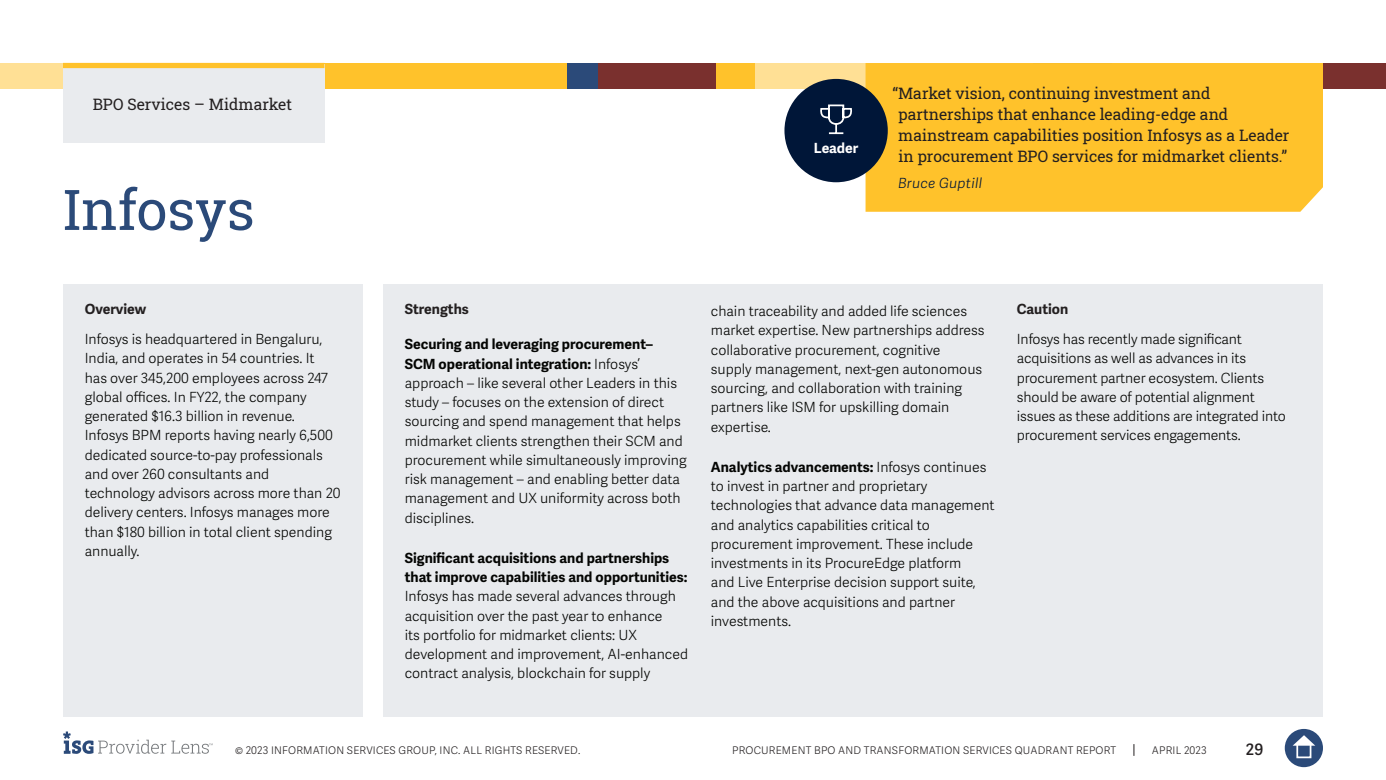
<style>
.page{position:relative;width:1386px;height:780px;background:#fff}
.page>*{position:absolute;margin:0;border:0;box-sizing:border-box;transform-origin:0 0}
.t1{font:56px "Roboto Slab";letter-spacing:-.01em;color:#2b4a79}
.Section_Label_Yellow{font:15.75px/21px "Roboto Slab ISG P Regular";color:#231f20}
.t2{font:600 15.75px "Adelle Sans";color:#231f20}
.t3{font:300 14px/19.2px "Adelle Sans";color:#040503}
.t4{font:700 14px "Adelle Sans";color:#231f20}
.t5{font:italic 300 14px "Adelle Sans";letter-spacing:.02em;color:#001638}
.t6{font:700 14px "Adelle Sans";letter-spacing:-.01em;color:#fff}
.t7{font:300 10.5px "Adelle Sans";letter-spacing:.02em;color:#231f20}
.s1{font-weight:700}
</style>
<div class="page">
<svg style="left:1133px;top:744px;width:1px;height:12px"></svg>
<div style="left:1285px;top:729px;width:38px;height:38px;background:#2b4a79;border-radius:50%"></div>
<svg style="left:1293px;top:735px;width:22px;height:10px"></svg>
<div style="left:1296px;top:743px;width:15px;height:15px;border:2px solid #fff"></div>
<svg style="left:63px;top:731px;width:150px;height:23px"></svg>
<div style="left:0;top:63px;width:158px;height:26px;background:#ffe095"></div>
<div style="left:158px;top:63px;width:409px;height:26px;background:#ffc22b"></div>
<div style="left:850px;top:63px;width:184px;height:26px;background:#ffe095"></div>
<div style="left:1323px;top:63px;width:63px;height:26px;background:#7a302e"></div>
<div style="left:754px;top:63px;width:98px;height:26px;background:#ffe095"></div>
<div style="left:598px;top:63px;width:157px;height:26px;background:#ffc22b"></div>
<div style="left:598px;top:63px;width:118px;height:26px;background:#7a302e"></div>
<div style="left:567px;top:63px;width:31px;height:26px;background:#2b4a79"></div>
<div style="left:866px;top:63px;width:457px;height:149px;background:#ffc22b"></div>
<div style="left:784px;top:79px;width:104px;height:103px;background:#001638;border-radius:50%"></div>
<svg style="left:820px;top:104px;width:32px;height:31px"></svg>
<div style="left:384px;top:284px;width:939px;height:433px;background:#e9ebee"></div>
<div style="left:64px;top:284px;width:299px;height:433px;background:#e9ebee"></div>
<div style="left:63px;top:64px;width:261px;height:78px;background:#e9ebee"></div>
<div style="left:63px;top:63px;width:261px;height:5px;background:#ffc22b"></div>
<p class="Section_Label_Yellow" style="left:93px;top:93px;width:201px">BPO Services – Midmarket</p>
<p class="t1" style="left:63px;top:171px;width:193px">Infosys</p>
<p class="t4" style="left:85px;top:301px;width:63px">Overview</p>
<p class="t3" style="left:85px;top:330px;width:257px">Infosys is headquartered in Bengaluru, India, and operates in 54 countries. It<br>has over 345,200 employees across 247 global offices. In FY22, the company generated $16.3 billion in revenue.<br>Infosys BPM reports having nearly 6,500 dedicated source-to-pay professionals and over 260 consultants and technology advisors across more than 20 delivery centers. Infosys manages more than $180 billion in total client spending annually.</p>
<p class="t6" style="left:814px;top:139px;width:46px">Leader</p>
<p class="Section_Label_Yellow" style="left:898px;top:82px;width:393px;text-indent:-6px">“Market vision, continuing investment and partnerships that enhance leading-edge and mainstream capabilities position Infosys as a Leader in procurement BPO services for midmarket clients.”</p>
<p class="t5" style="left:898px;top:175px;width:85px">Bruce Guptill</p>
<p class="t4" style="left:405px;top:301px;width:66px">Strengths</p>
<p class="t3" style="left:405px;top:335px;width:283px"><span class="s1">Securing and leveraging procurement– SCM operational integration:</span> Infosys’ approach – like several other Leaders in this study – focuses on the extension of direct sourcing and spend management that helps midmarket clients strengthen their SCM and procurement while simultaneously improving risk management – and enabling better data management and UX uniformity across both disciplines.</p>
<p class="t3" style="left:405px;top:548px;width:285px"><span class="s1">Significant acquisitions and partnerships that improve capabilities and opportunities:<br></span>Infosys has made several advances through acquisition over the past year to enhance<br>its portfolio for midmarket clients: UX development and improvement, AI-enhanced contract analysis, blockchain for supply</p>
<p class="t3" style="left:711px;top:302px;width:275px">chain traceability and added life sciences market expertise. New partnerships address collaborative procurement, cognitive supply management, next-gen autonomous sourcing, and collaboration with training partners like ISM for upskilling domain expertise.</p>
<p class="t3" style="left:711px;top:457px;width:285px"><span class="s1">Analytics advancements:</span> Infosys continues to invest in partner and proprietary technologies that advance data management and analytics capabilities critical to procurement improvement. These include investments in its ProcureEdge platform<br>and Live Enterprise decision support suite, and the above acquisitions and partner investments.</p>
<p class="t4" style="left:1017px;top:301px;width:53px">Caution</p>
<p class="t3" style="left:1017px;top:330px;width:271px">Infosys has recently made significant acquisitions as well as advances in its procurement partner ecosystem. Clients should be aware of potential alignment issues as these additions are integrated into procurement services engagements.</p>
<p class="t7" style="left:235px;top:744px;width:347px">© 2023 INFORMATION SERVICES GROUP, INC. ALL RIGHTS RESERVED.</p>
<p class="t7" style="left:732px;top:744px;width:386px">PROCUREMENT BPO AND TRANSFORMATION SERVICES QUADRANT REPORT</p>
<p class="t7" style="left:1152px;top:744px;width:56px">APRIL 2023</p>
<p class="t2" style="left:1246px;top:740px;width:19px">29</p>
</div>
